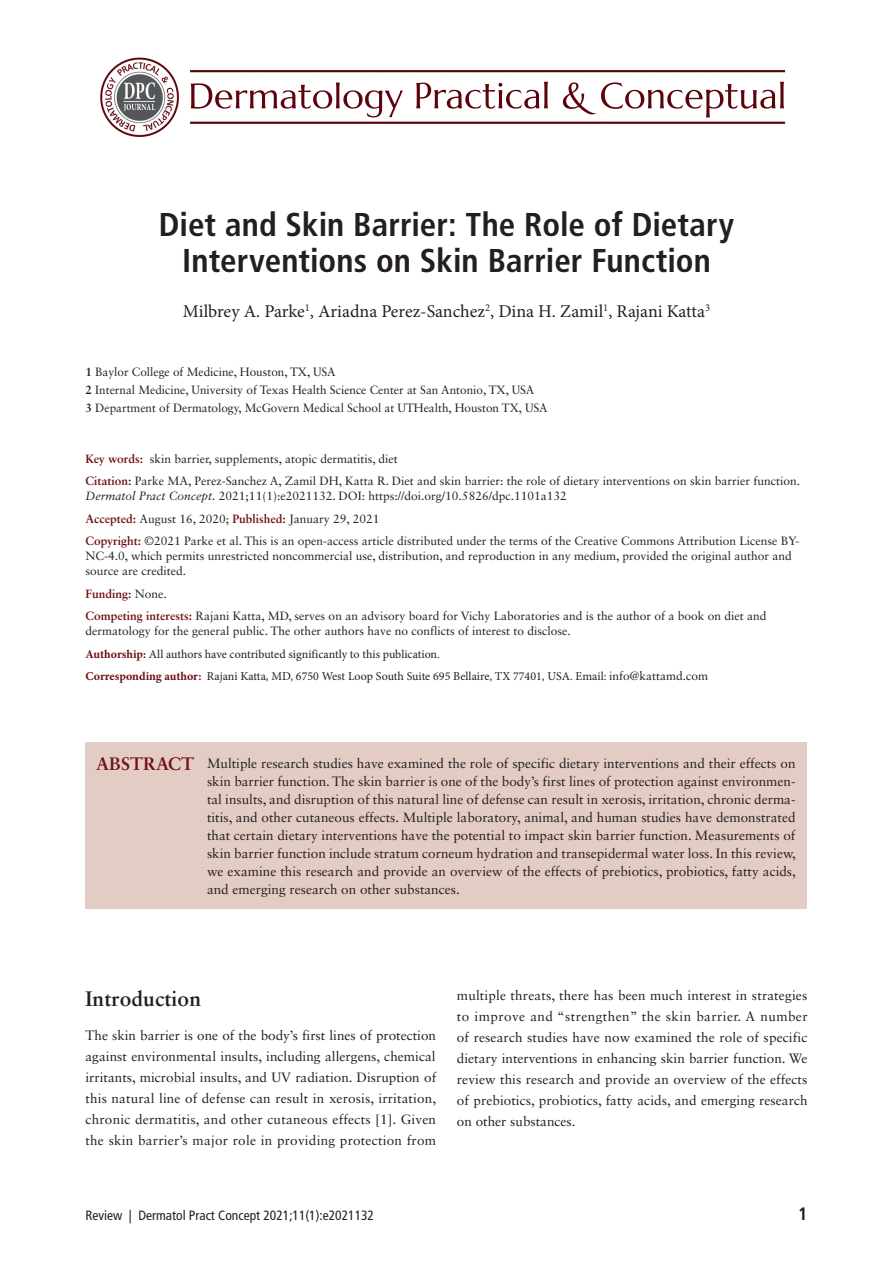
<style>
.page{position:relative;width:893px;height:1263px;background:#fff}
.page>*{position:absolute;margin:0;border:0;box-sizing:border-box;transform-origin:0 0}
.t1{font:700 condensed 33px/36px "Frutiger LT Std";color:#231f20;text-align:center}
.t2{font:700 21px "Sabon LT Std";letter-spacing:.005em;color:#231f20}
.t3{font:18px "Minion Pro";letter-spacing:-.005em;color:#231f20}
.t4{font:700 18px "Sabon LT Std";color:#701014}
.t5{font:700 condensed 18px "Frutiger LT Std";color:#231f20}
.t6{font:13.5px/21px "Sabon LT Std";letter-spacing:.005em;color:#231f20;text-align:justify}
.t7{font:condensed 13.5px "Frutiger LT Std";color:#231f20}
.t8{font:12px/22.5px "Sabon LT Std";color:#231f20}
.t9{font:12px/22.5px "Minion Pro";color:#231f20}
.s1{font-weight:700}
.s2{font-weight:700;color:#701014}
.s3{font-style:italic}
.s4{font-family:"Sabon LT Std"}
</style>
<div class="page">
<img style="left:100px;top:57px;width:686px;height:80px">
<div style="left:86px;top:742px;width:721px;height:167px;background:#e3ccc4"></div>
<h1 class="t1" style="left:159px;top:207px;width:577px">Diet and Skin Barrier: The Role of Dietary<br>Interventions on Skin Barrier Function</h1>
<h3 class="t3" style="left:183px;top:299px;width:529px">Milbrey A. Parke<sup>1</sup>, Ariadna Perez-Sanchez<sup>2</sup>, Dina H. Zamil<sup>1</sup>, Rajani Katta<sup>3</sup></h3>
<p class="t8" style="left:86px;top:362px;width:464px;line-height:18px"><span class="s1">1</span> Baylor College of Medicine, Houston, TX, USA<br><span class="s1">2</span> Internal Medicine, University of Texas Health Science Center at San Antonio, TX, USA<br><span class="s1">3</span> Department of Dermatology, McGovern Medical School at UTHealth, Houston TX, USA</p>
<p class="t8" style="left:86px;top:447px;width:716px"><span class="s2">Key words:</span> skin barrier, supplements, atopic dermatitis, diet<br><span class="s2">Citation:</span> Parke MA, Perez-Sanchez A, Zamil DH, Katta R. Diet and skin barrier: the role of dietary interventions on skin barrier function.</p>
<p class="t8" style="left:86px;top:485px;width:715px"><span class="s3">Dermatol Pract Concept.</span> 2021;11(1):e2021132. DOI: https://doi.org/10.5826/dpc.1101a132<br><span class="s2">Accepted:</span> August 16, 2020; <span class="s2">Published:</span> January 29, 2021<br><span class="s2">Copyright:</span> ©2021 Parke et al. This is an open-access article distributed under the terms of the Creative Commons Attribution License BY-</p>
<p class="t8" style="left:86px;top:548px;width:708px;line-height:15px">NC-4.0, which permits unrestricted noncommercial use, distribution, and reproduction in any medium, provided the original author and source are credited.</p>
<p class="t8" style="left:86px;top:582px;width:683px"><span class="s2">Funding:</span> None.<br><span class="s2">Competing interests:</span> Rajani Katta, MD, serves on an advisory board for Vichy Laboratories and is the author of a book on diet and</p>
<p class="t8" style="left:86px;top:620px;width:487px">dermatology for the general public. The other authors have no conflicts of interest to disclose.</p>
<p class="t9" style="left:86px;top:643px;width:624px"><span class="s2">Authorship:</span> All authors have contributed significantly to this publication.<br><span class="s2">Corresponding author:</span> Rajani Katta, MD, 6750 West Loop South Suite 695 Bellaire, TX 77401, USA. Email: <span class="s4">info@kattamd.com</span></p>
<h3 class="t4" style="left:96px;top:753px;width:100px">Abstract</h3>
<p class="t6" style="left:207px;top:754px;width:590px;line-height:18px">Multiple research studies have examined the role of specific dietary interventions and their effects on skin barrier function. The skin barrier is one of the body’s first lines of protection against environmen&shy;tal insults, and disruption of this natural line of defense can result in xerosis, irritation, chronic derma&shy;titis, and other cutaneous effects. Multiple laboratory, animal, and human studies have demonstrated that certain dietary interventions have the potential to impact skin barrier function. Measurements of skin barrier function include stratum corneum hydration and transepidermal water loss. In this review, we examine this research and provide an overview of the effects of prebiotics, probiotics, fatty acids, and emerging research on other substances.</p>
<h2 class="t2" style="left:86px;top:985px;width:117px">Introduction</h2>
<p class="t6" style="left:86px;top:1025px;width:352px">The skin barrier is one of the body’s first lines of protection against environmental insults, including allergens, chemical irritants, microbial insults, and UV radiation. Disruption of this natural line of defense can result in xerosis, irritation, chronic dermatitis, and other cutaneous effects [1]. Given the skin barrier’s major role in providing protection from</p>
<p class="t6" style="left:457px;top:985px;width:352px">multiple threats, there has been much interest in strategies to improve and “strengthen” the skin barrier. A number of research studies have now examined the role of specific dietary interventions in enhancing skin barrier function. We review this research and provide an overview of the effects of prebiotics, probiotics, fatty acids, and emerging research on other substances.</p>
<p class="t7" style="left:86px;top:1208px;width:290px">Review | Dermatol Pract Concept 2021;11(1):e2021132</p>
<h3 class="t5" style="left:798px;top:1203px;width:11px">1</h3>
</div>
